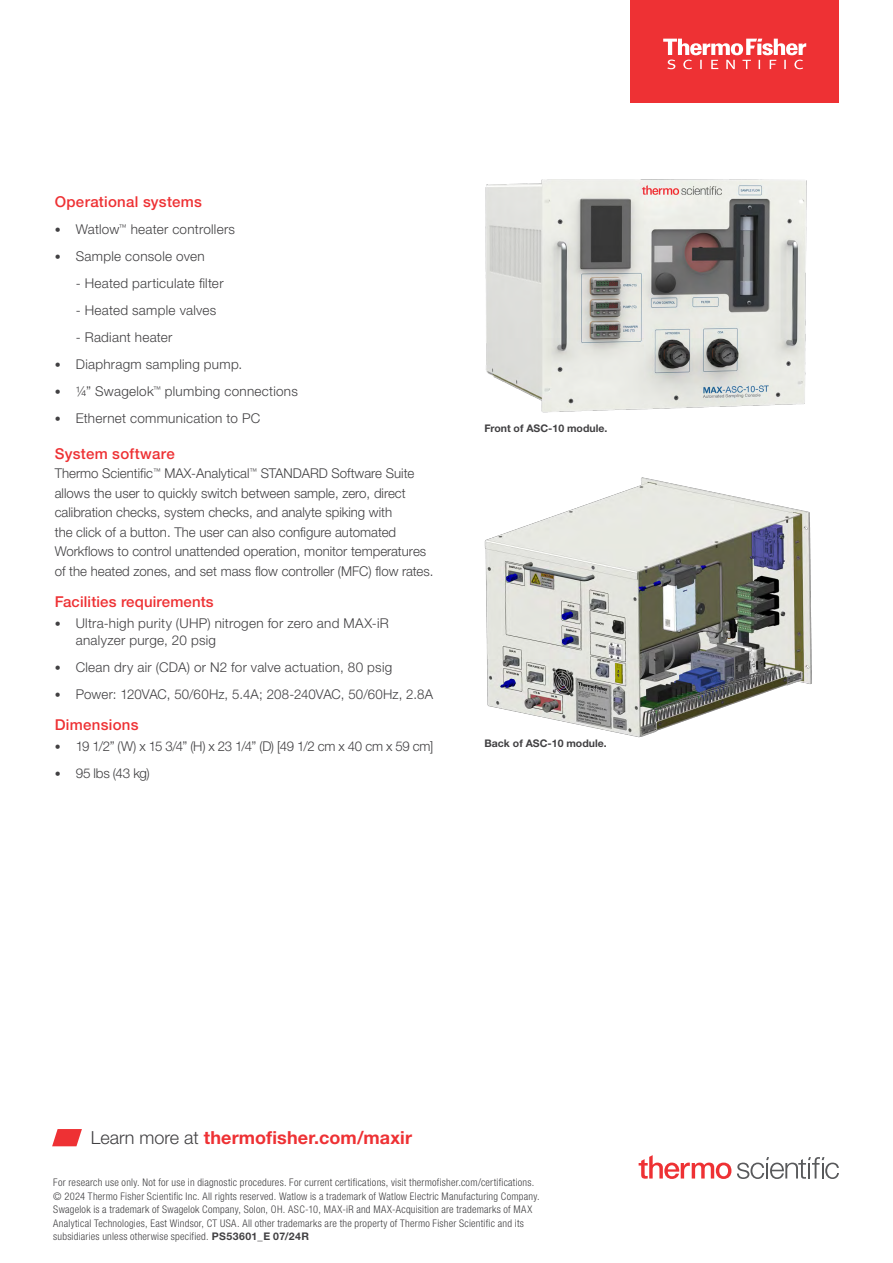
<style>
.page{position:relative;width:893px;height:1263px;background:#fff}
.page>*{position:absolute;margin:0;border:0;box-sizing:border-box;transform-origin:0 0}
.t1{font:700 18px "Helvetica Neue LTW1 G";letter-spacing:.01em;color:#ee3134}
.t2{font:500 15px "Helvetica Neue LTW1 G";letter-spacing:.015em;color:#ee3134}
.t3{font:300 13.5px/19.5px "Helvetica Neue LTW1 G";color:#414042}
.t4{font:300 13.5px/16.5px "Helvetica Neue LTW1 G";letter-spacing:.02em;color:#414042}
.t5{font:300 13.5px "Helvetica Neue LTW1 G";letter-spacing:-.025em;color:#414042}
.t6{font:300 condensed 10.5px/13.5px "Helvetica Neue LTW1 G";letter-spacing:.025em;color:#414042}
.t7{font:700 10.5px "Helvetica Neue LTW1 G";color:#414042}
.s1{font-size:12px}
.s2{font-weight:300;color:#414042}
.s3{font-weight:700;font-stretch:normal}
</style>
<div class="page">
<svg style="left:52px;top:1129px;width:30px;height:17px"></svg>
<img style="left:484px;top:477px;width:328px;height:261px">
<img style="left:485px;top:179px;width:322px;height:234px">
<div style="left:630px;top:0;width:209px;height:102px;background:#ee3134"></div>
<svg style="left:663px;top:39px;width:143px;height:30px"></svg>
<svg style="left:737px;top:1157px;width:102px;height:22px"></svg>
<svg style="left:639px;top:1155px;width:92px;height:24px"></svg>
<h2 class="t2" style="left:55px;top:193px;width:149px">Operational systems</h2>
<p class="t4" style="left:55px;top:221px;width:182px"><span class="s1">•</span> Watlow<sup>™</sup> heater controllers</p>
<p class="t4" style="left:55px;top:248px;width:151px"><span class="s1">•</span> Sample console oven</p>
<p class="t4" style="left:55px;top:275px;width:170px"><span class="s1">•</span> - Heated particulate filter</p>
<p class="t4" style="left:55px;top:302px;width:163px"><span class="s1">•</span> - Heated sample valves</p>
<p class="t4" style="left:55px;top:329px;width:119px"><span class="s1">•</span> - Radiant heater</p>
<p class="t4" style="left:55px;top:356px;width:189px"><span class="s1">•</span> Diaphragm sampling pump.</p>
<p class="t4" style="left:55px;top:383px;width:245px"><span class="s1">•</span> ¼” Swagelok<sup>™</sup> plumbing connections</p>
<p class="t4" style="left:55px;top:410px;width:207px"><span class="s1">•</span> Ethernet communication to PC</p>
<h2 class="t2" style="left:55px;top:444px;width:121px">System software</h2>
<p class="t3" style="left:55px;top:463px;width:380px">Thermo Scientific<sup>™</sup> MAX-Analytical<sup>™</sup> STANDARD Software Suite allows the user to quickly switch between sample, zero, direct calibration checks, system checks, and analyte spiking with<br>the click of a button. The user can also configure automated Workflows to control unattended operation, monitor temperatures of the heated zones, and set mass flow controller (MFC) flow rates.</p>
<h2 class="t2" style="left:55px;top:593px;width:161px">Facilities requirements</h2>
<p class="t4" style="left:76px;top:615px;width:315px;text-indent:-21px"><span class="s1">•</span> Ultra-high purity (UHP) nitrogen for zero and MAX-iR analyzer purge, 20 psig</p>
<p class="t4" style="left:55px;top:658px;width:339px"><span class="s1">•</span> Clean dry air (CDA) or N2 for valve actuation, 80 psig</p>
<p class="t3" style="left:55px;top:684px;width:380px"><span class="s1">•</span> Power: 120VAC, 50/60Hz, 5.4A; 208-240VAC, 50/60Hz, 2.8A</p>
<h2 class="t2" style="left:55px;top:716px;width:85px">Dimensions</h2>
<p class="t5" style="left:55px;top:738px;width:380px"><span class="s1">•</span> 19 1/2” (W) x 15 3/4” (H) x 23 1/4” (D) [49 1/2 cm x 40 cm x 59 cm]</p>
<p class="t3" style="left:55px;top:763px;width:97px"><span class="s1">•</span> 95 lbs (43 kg)</p>
<p class="t7" style="left:484px;top:421px;width:124px">Front of ASC-10 module.</p>
<p class="t7" style="left:484px;top:737px;width:124px">Back of ASC-10 module.</p>
<h1 class="t1" style="left:91px;top:1126px;width:323px"><span class="s2">Learn more at</span> thermofisher.com/maxir</h1>
<p class="t6" style="left:53px;top:1176px;width:488px">For research use only. Not for use in diagnostic procedures. For current certifications, visit thermofisher.com/certifications. © 2024 Thermo Fisher Scientific Inc. All rights reserved. Watlow is a trademark of Watlow Electric Manufacturing Company.<br>Swagelok is a trademark of Swagelok Company, Solon, OH. ASC-10, MAX-iR and MAX-Acquisition are trademarks of MAX Analytical Technologies, East Windsor, CT USA. All other trademarks are the property of Thermo Fisher Scientific and its subsidiaries unless otherwise specified. <span class="s3">PS53601_E 07/24R</span></p>
</div>
